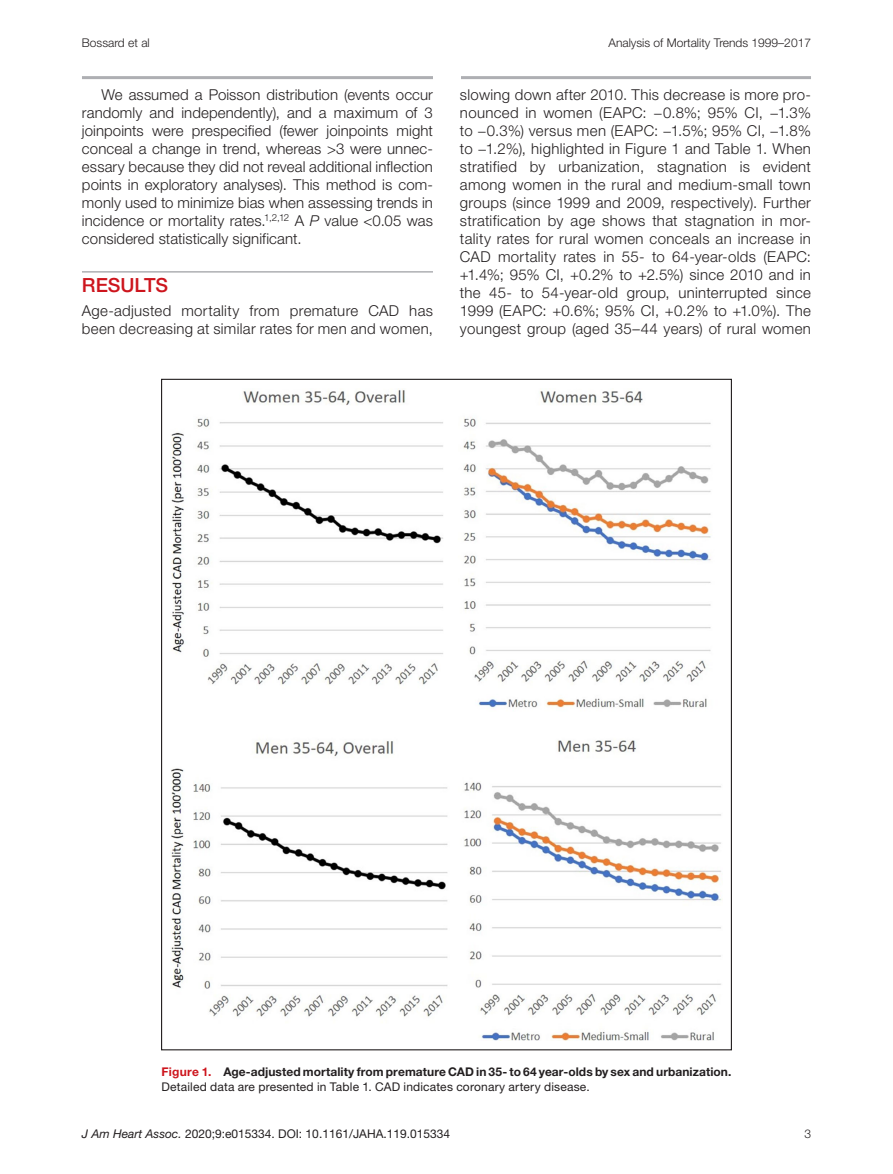
<style>
.page{position:relative;width:893px;height:1174px;background:#fff}
.page>*{position:absolute;margin:0;border:0;box-sizing:border-box;transform-origin:0 0}
.t1{font:500 19.5px "Helvetica Neue LT Std";color:#cd151d}
.t2{font:300 15px/18px "Helvetica Neue LT Std";letter-spacing:.02em;color:#231f20;text-align:justify}
.t3{font:700 12px/15px "Helvetica Neue LT Std";letter-spacing:.005em;color:#231f20}
.t4{font:12px "Helvetica Neue LT Std";color:#231f20}
.t5{font:300 12px "Helvetica Neue LT Std";color:#231f20}
.s1{font-style:italic}
.s2{color:#cd151d}
.s3{font-weight:400}
</style>
<div class="page">
<hr style="left:82px;top:271px;width:351px;height:2px;background:#aeafb3">
<img style="left:170px;top:389px;width:553px;height:651px">
<hr style="left:82px;top:76px;width:729px;height:3px;background:#aeafb3">
<div style="left:433px;top:72px;width:27px;height:12px;background:#fff"></div>
<p class="t5" style="left:82px;top:35px;width:69px">Bossard et al</p>
<p class="t5" style="left:608px;top:35px;width:204px">Analysis of Mortality Trends 1999–2017</p>
<p class="t2" style="left:82px;top:85px;width:353px;text-indent:20px">We assumed a Poisson distribution (events occur randomly and independently), and a maximum of 3 joinpoints were prespecified (fewer joinpoints might conceal a change in trend, whereas &gt;3 were unnec&shy;essary because they did not reveal additional inflection points in exploratory analyses). This method is com&shy;monly used to minimize bias when assessing trends in incidence or mortality rates.<sup>1,2,12</sup> A <span class="s1">P</span> value &lt;0.05 was considered statistically significant.</p>
<h1 class="t1" style="left:82px;top:273px;width:88px">RESULTS</h1>
<p class="t2" style="left:82px;top:301px;width:353px">Age-adjusted mortality from premature CAD has been decreasing at similar rates for men and women,</p>
<p class="t2" style="left:460px;top:85px;width:353px">slowing down after 2010. This decrease is more pro&shy;nounced in women (EAPC: −0.8%; 95% CI, −1.3% to −0.3%) versus men (EAPC: −1.5%; 95% CI, −1.8% to −1.2%), highlighted in Figure 1 and Table 1. When stratified by urbanization, stagnation is evident among women in the rural and medium-small town groups (since 1999 and 2009, respectively). Further stratification by age shows that stagnation in mor&shy;tality rates for rural women conceals an increase in CAD mortality rates in 55- to 64-year-olds (EAPC: +1.4%; 95% CI, +0.2% to +2.5%) since 2010 and in the 45- to 54-year-old group, uninterrupted since 1999 (EAPC: +0.6%; 95% CI, +0.2% to +1.0%). The youngest group (aged 35–44 years) of rural women</p>
<p class="t3" style="left:162px;top:1063px;width:571px"><span class="s2">Figure 1.</span> Age-adjusted mortality from premature CAD in 35- to 64 year-olds by sex and urbanization.<br><span class="s3">Detailed data are presented in Table 1. CAD indicates coronary artery disease.</span></p>
<p class="t4" style="left:82px;top:1126px;width:370px"><span class="s1">J Am Heart Assoc.</span> 2020;9:e015334. DOI: 10.1161/JAHA.119.015334</p>
<p class="t5" style="left:804px;top:1126px;width:8px">3</p>
</div>
